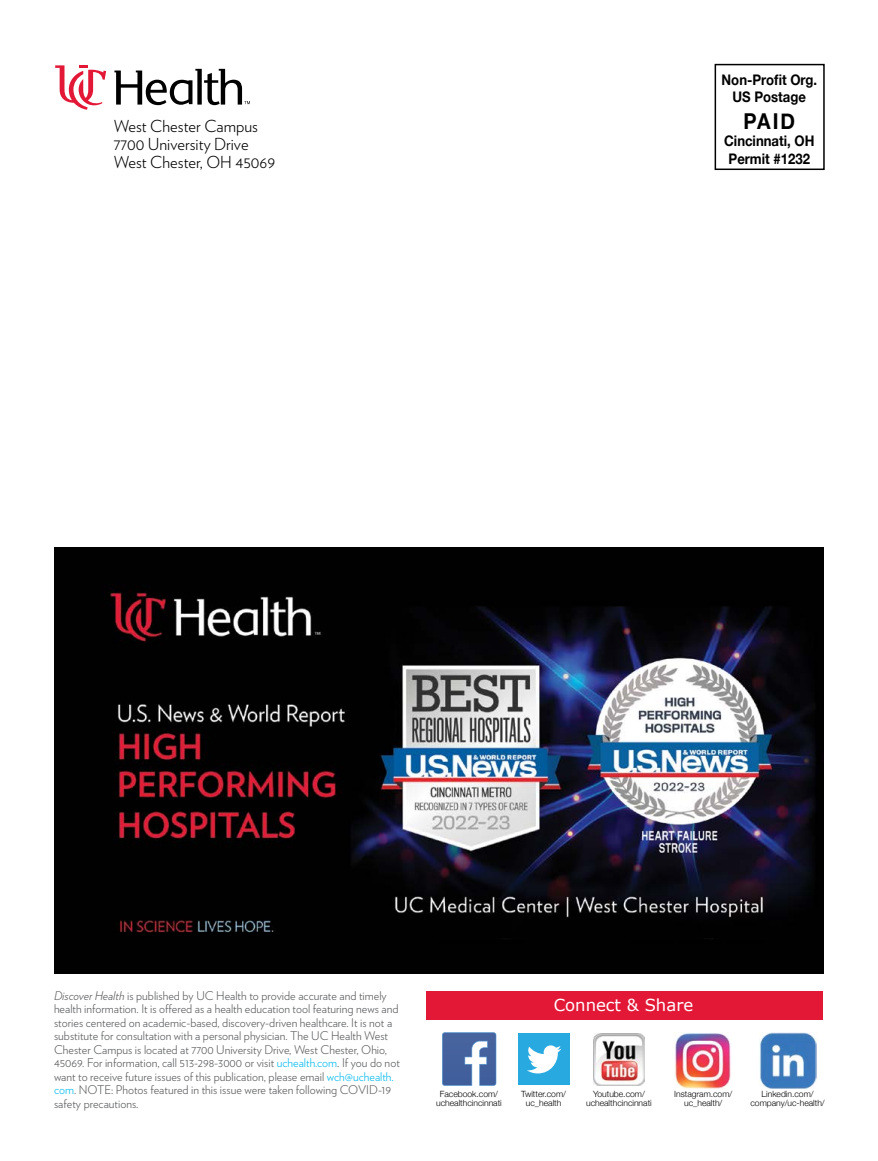
<style>
.page{position:relative;width:878px;height:1161px;background:#fff}
.page>*{position:absolute;margin:0;border:0;box-sizing:border-box;transform-origin:0 0}
.t1{font:700 21.9px "Helvetica Neue";color:#000;scale:.9 1}
.t2{font:300 16.5px/18px "Verlag";color:#000}
.t3{font:16.5px "Verdana";color:#fff}
.t4{font:700 14.55px/17.5px "Helvetica Neue";color:#000;text-align:center;scale:.9 1}
.t5{font:300 12px/13.5px "Verlag";color:#58595b}
.t6{font:300 8.55px/9px "Helvetica Neue";color:#000;text-align:center}
.s1{font-style:italic}
.s2{color:#00b9f1}
</style>
<div class="page">
<svg style="left:55px;top:65px;width:51px;height:45px"></svg>
<svg style="left:114px;top:69px;width:136px;height:36px"></svg>
<div style="left:714px;top:64px;width:110px;height:106px;border:2px solid #000"></div>
<div style="left:426px;top:992px;width:396px;height:28px;background:#e31837"></div>
<svg style="left:442px;top:1032px;width:54px;height:54px;background:#637eb0"></svg>
<div style="left:518px;top:1034px;width:52px;height:51px;background:#28aae1"></div>
<svg style="left:527px;top:1045px;width:34px;height:28px"></svg>
<img style="left:593px;top:1034px;width:52px;height:51px">
<img style="left:675px;top:1032px;width:56px;height:57px">
<img style="left:759px;top:1032px;width:57px;height:57px">
<img style="left:55px;top:548px;width:768px;height:425px">
<h2 class="t2" style="left:114px;top:116px;width:163px">West Chester Campus<br>7700 University Drive<br>West Chester, OH 45069</h2>
<p class="t4" style="left:721px;top:71px;width:107px">Non-Profit Org.<br>US Postage</p>
<h1 class="t1" style="left:743px;top:107px;width:59px">PAID</h1>
<p class="t4" style="left:724px;top:132px;width:102px;text-align:left">Cincinnati, OH<br>Permit #1232</p>
<p class="t5" style="left:54px;top:988px;width:347px"><span class="s1">Discover Health</span> is published by UC Health to provide accurate and timely health information. It is offered as a health education tool featuring news and stories centered on academic-based, discovery-driven healthcare. It is not a substitute for consultation with a personal physician. The UC Health West Chester Campus is located at 7700 University Drive, West Chester, Ohio, 45069. For information, call 513-298-3000 or visit <span class="s2">uchealth.com</span>. If you do not want to receive future issues of this publication, please email <span class="s2">wch@uchealth. com</span>. NOTE: Photos featured in this issue were taken following COVID-19 safety precautions.</p>
<h2 class="t3" style="left:553px;top:994px;width:141px">Connect &amp; Share</h2>
<p class="t6" style="left:436px;top:1089px;width:67px">Facebook.com/ uchealthcincinnati</p>
<p class="t6" style="left:521px;top:1089px;width:46px">Twitter.com/ uc_health</p>
<p class="t6" style="left:586px;top:1089px;width:67px">Youtube.com/ uchealthcincinnati</p>
<p class="t6" style="left:674px;top:1089px;width:60px">Instagram.com/ uc_health/</p>
<p class="t6" style="left:750px;top:1089px;width:76px">Linkedin.com/ company/uc-health/</p>
</div>
